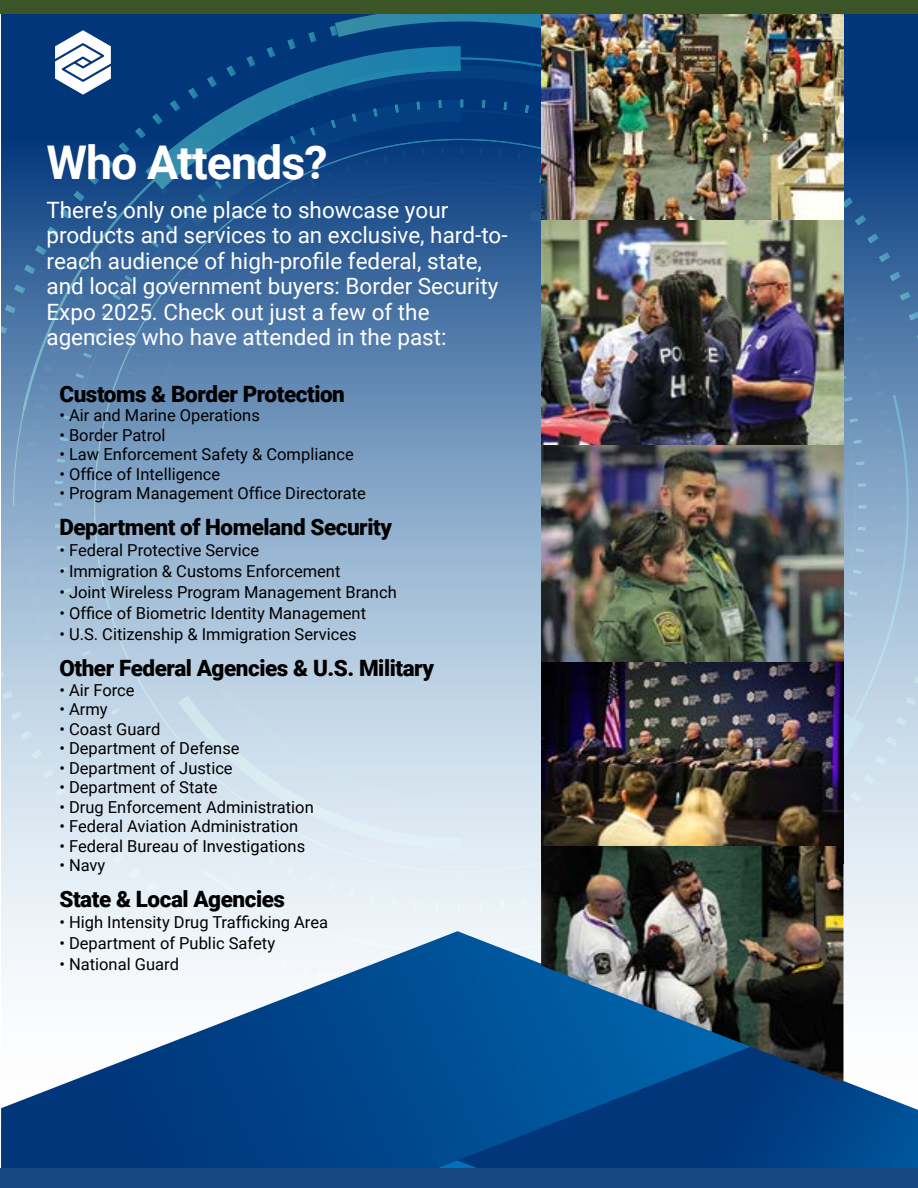
<style>
.page{position:relative;width:918px;height:1188px;background:#fff}
.page>*{position:absolute;margin:0;border:0;box-sizing:border-box;transform-origin:0 0}
.t1{font:700 46.5px "Roboto";letter-spacing:-.02em;color:#fff}
.t2{font:22.5px/25.5px "Roboto";color:#fff}
.t3{font:900 22.5px "Roboto";letter-spacing:-.02em;color:#000}
.t4{font:16.5px "Roboto";color:#000}
</style>
<div class="page">
<svg style="left:1px;top:473px;width:917px;height:573px"></svg>
<img style="left:753px;top:1046px;width:165px;height:123px">
<img style="left:1px;top:931px;width:752px;height:238px">
<img style="left:541px;top:473px;width:302px;height:189px">
<img style="left:541px;top:662px;width:302px;height:184px">
<img style="left:541px;top:846px;width:302px;height:237px">
<img style="left:0;top:0;width:918px;height:473px">
<div style="left:0;top:1169px;width:918px;height:19px;background:#164883"></div>
<h1 class="t1" style="left:46px;top:130px;width:283px">Who Attends?</h1>
<p class="t2" style="left:46px;top:196px;width:463px">There’s only one place to showcase your products and services to an exclusive, hard-to&shy;reach audience of high-profile federal, state, and local government buyers: Border Security Expo 2025. Check out just a few of the agencies who have attended in the past:</p>
<h2 class="t3" style="left:59px;top:378px;width:287px">Customs &amp; Border Protection</h2>
<p class="t4" style="left:59px;top:404px;width:202px">• Air and Marine Operations</p>
<p class="t4" style="left:59px;top:423px;width:108px">• Border Patrol</p>
<p class="t4" style="left:59px;top:443px;width:296px">• Law Enforcement Safety &amp; Compliance</p>
<p class="t4" style="left:59px;top:462px;width:162px">• Office of Intelligence</p>
<p class="t4" style="left:59px;top:482px;width:308px">• Program Management Office Directorate</p>
<h2 class="t3" style="left:59px;top:511px;width:334px">Department of Homeland Security</h2>
<p class="t4" style="left:59px;top:539px;width:201px">• Federal Protective Service</p>
<p class="t4" style="left:59px;top:560px;width:283px">• Immigration &amp; Customs Enforcement</p>
<p class="t4" style="left:59px;top:581px;width:339px">• Joint Wireless Program Management Branch</p>
<p class="t4" style="left:59px;top:602px;width:308px">• Office of Biometric Identity Management</p>
<p class="t4" style="left:59px;top:623px;width:299px">• U.S. Citizenship &amp; Immigration Services</p>
<h2 class="t3" style="left:59px;top:652px;width:376px">Other Federal Agencies &amp; U.S. Military</h2>
<p class="t4" style="left:59px;top:678px;width:77px">• Air Force</p>
<p class="t4" style="left:59px;top:698px;width:50px">• Army</p>
<p class="t4" style="left:59px;top:717px;width:102px">• Coast Guard</p>
<p class="t4" style="left:59px;top:737px;width:182px">• Department of Defense</p>
<p class="t4" style="left:59px;top:756px;width:175px">• Department of Justice</p>
<p class="t4" style="left:59px;top:776px;width:160px">• Department of State</p>
<p class="t4" style="left:59px;top:795px;width:256px">• Drug Enforcement Administration</p>
<p class="t4" style="left:59px;top:815px;width:240px">• Federal Aviation Administration</p>
<p class="t4" style="left:59px;top:834px;width:247px">• Federal Bureau of Investigations</p>
<p class="t4" style="left:59px;top:854px;width:48px">• Navy</p>
<h2 class="t3" style="left:59px;top:883px;width:227px">State &amp; Local Agencies</h2>
<p class="t4" style="left:59px;top:911px;width:270px">• High Intensity Drug Trafficking Area</p>
<p class="t4" style="left:59px;top:932px;width:217px">• Department of Public Safety</p>
<p class="t4" style="left:59px;top:953px;width:121px">• National Guard</p>
</div>
